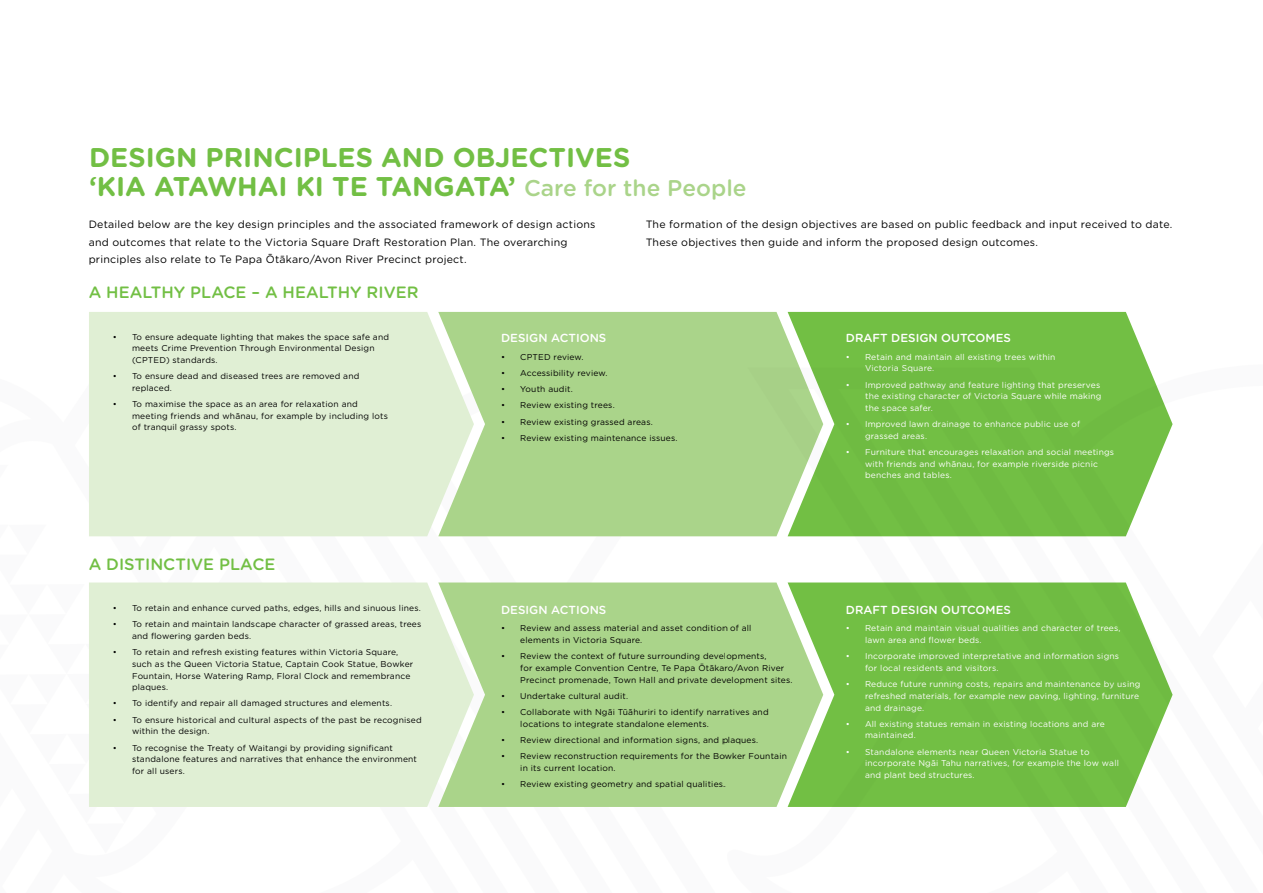
<style>
.page{position:relative;width:1263px;height:893px;background:#fff}
.page>*{position:absolute;margin:0;border:0;box-sizing:border-box;transform-origin:0 0}
.t1{font:700 27px/29.2px "Gotham Rounded";color:#72bf44}
.t2{font:500 16.35px "Gotham Rounded";color:#72bf44}
.t3{font:500 11.7px "Gotham Rounded";color:#fff}
.t4{font:10.65px/17.4px "Gotham Rounded";letter-spacing:.02em;color:#000}
.t5{font:8.55px/11.7px "Gotham Rounded";letter-spacing:.02em;color:#000}
.t6{font:8.55px/11.7px "Gotham Rounded";letter-spacing:.02em;color:#fff}
.s1{font-weight:500;font-size:22.8px;color:#aad48a}
</style>
<div class="page">
<div style="left:474px;top:312px;width:314px;height:224px;background:#aad48a"></div>
<div style="left:788px;top:312px;width:360px;height:52px;background:#72bf44"></div>
<div style="left:89px;top:312px;width:385px;height:224px;background:#e0efd4"></div>
<div style="left:474px;top:582px;width:251px;height:225px;background:#aad48a"></div>
<div style="left:89px;top:582px;width:385px;height:225px;background:#e0efd4"></div>
<svg style="left:725px;top:364px;width:448px;height:443px;fill:#72bf44"></svg>
<h1 class="t1" style="left:89px;top:142px;width:659px">DESIGN PRINCIPLES AND OBJECTIVES<br>‘KIA ATAWHAI KI TE TANGATA’ <span class="s1">Care for the People</span></h1>
<p class="t4" style="left:89px;top:215px;width:508px">Detailed below are the key design principles and the associated framework of design actions and outcomes that relate to the Victoria Square Draft Restoration Plan. The overarching principles also relate to Te Papa Ōtākaro/Avon River Precinct project.</p>
<p class="t4" style="left:646px;top:215px;width:528px">The formation of the design objectives are based on public feedback and input received to date.<br>These objectives then guide and inform the proposed design outcomes.</p>
<h2 class="t2" style="left:89px;top:281px;width:331px">A HEALTHY PLACE – A HEALTHY RIVER</h2>
<p class="t5" style="left:132px;top:330px;width:258px;text-indent:-19px">• To ensure adequate lighting that makes the space safe and meets Crime Prevention Through Environmental Design (CPTED) standards.</p>
<p class="t5" style="left:132px;top:370px;width:229px;text-indent:-19px">• To ensure dead and diseased trees are removed and replaced.</p>
<p class="t5" style="left:132px;top:398px;width:257px;text-indent:-19px">• To maximise the space as an area for relaxation and meeting friends and whānau, for example by including lots of tranquil grassy spots.</p>
<h2 class="t2" style="left:89px;top:552px;width:188px">A DISTINCTIVE PLACE</h2>
<p class="t5" style="left:113px;top:602px;width:309px">• To retain and enhance curved paths, edges, hills and sinuous lines.</p>
<p class="t5" style="left:132px;top:618px;width:291px;text-indent:-19px">• To retain and maintain landscape character of grassed areas, trees and flowering garden beds.</p>
<p class="t5" style="left:132px;top:646px;width:283px;text-indent:-19px">• To retain and refresh existing features within Victoria Square, such as the Queen Victoria Statue, Captain Cook Statue, Bowker Fountain, Horse Watering Ramp, Floral Clock and remembrance plaques.</p>
<p class="t5" style="left:113px;top:697px;width:281px">• To identify and repair all damaged structures and elements.</p>
<p class="t5" style="left:132px;top:713px;width:291px;text-indent:-19px">• To ensure historical and cultural aspects of the past be recognised within the design.</p>
<p class="t5" style="left:132px;top:741px;width:286px;text-indent:-19px">• To recognise the Treaty of Waitangi by providing significant standalone features and narratives that enhance the environment for all users.</p>
<h3 class="t3" style="left:501px;top:330px;width:107px">DESIGN ACTIONS</h3>
<p class="t5" style="left:501px;top:350px;width:84px">• CPTED review.</p>
<p class="t5" style="left:501px;top:367px;width:108px">• Accessibility review.</p>
<p class="t5" style="left:501px;top:383px;width:73px">• Youth audit.</p>
<p class="t5" style="left:501px;top:399px;width:115px">• Review existing trees.</p>
<p class="t5" style="left:501px;top:415px;width:153px">• Review existing grassed areas.</p>
<p class="t5" style="left:501px;top:431px;width:178px">• Review existing maintenance issues.</p>
<h3 class="t3" style="left:501px;top:601px;width:107px">DESIGN ACTIONS</h3>
<p class="t5" style="left:520px;top:622px;width:233px;text-indent:-19px">• Review and assess material and asset condition of all elements in Victoria Square.</p>
<p class="t5" style="left:520px;top:650px;width:274px;text-indent:-19px">• Review the context of future surrounding developments,<br>for example Convention Centre, Te Papa Ōtākaro/Avon River<br>Precinct promenade, Town Hall and private development sites.</p>
<p class="t5" style="left:501px;top:690px;width:128px">• Undertake cultural audit.</p>
<p class="t5" style="left:520px;top:706px;width:250px;text-indent:-19px">• Collaborate with Ngāi Tūāhuriri to identify narratives and locations to integrate standalone elements.</p>
<p class="t5" style="left:501px;top:734px;width:259px">• Review directional and information signs, and plaques.</p>
<p class="t5" style="left:520px;top:750px;width:268px;text-indent:-19px">• Review reconstruction requirements for the Bowker Fountain in its current location.</p>
<p class="t5" style="left:501px;top:778px;width:226px">• Review existing geometry and spatial qualities.</p>
<h3 class="t3" style="left:846px;top:330px;width:166px">DRAFT DESIGN OUTCOMES</h3>
<p class="t6" style="left:865px;top:350px;width:192px;text-indent:-19px">• Retain and maintain all existing trees within<br>Victoria Square.</p>
<p class="t6" style="left:865px;top:378px;width:238px;text-indent:-19px">• Improved pathway and feature lighting that preserves the existing character of Victoria Square while making the space safer.</p>
<p class="t6" style="left:865px;top:418px;width:217px;text-indent:-19px">• Improved lawn drainage to enhance public use of grassed areas.</p>
<p class="t6" style="left:865px;top:446px;width:251px;text-indent:-19px">• Furniture that encourages relaxation and social meetings with friends and whānau, for example riverside picnic benches and tables.</p>
<h3 class="t3" style="left:846px;top:601px;width:166px">DRAFT DESIGN OUTCOMES</h3>
<p class="t6" style="left:865px;top:622px;width:257px;text-indent:-19px">• Retain and maintain visual qualities and character of trees, lawn area and flower beds.</p>
<p class="t6" style="left:865px;top:650px;width:256px;text-indent:-19px">• Incorporate improved interpretative and information signs for local residents and visitors.</p>
<p class="t6" style="left:865px;top:678px;width:277px;text-indent:-19px">• Reduce future running costs, repairs and maintenance by using refreshed materials, for example new paving, lighting, furniture and drainage.</p>
<p class="t6" style="left:865px;top:717px;width:241px;text-indent:-19px">• All existing statues remain in existing locations and are maintained.</p>
<p class="t6" style="left:865px;top:745px;width:255px;text-indent:-19px">• Standalone elements near Queen Victoria Statue to incorporate Ngāi Tahu narratives, for example the low wall and plant bed structures.</p>
</div>
